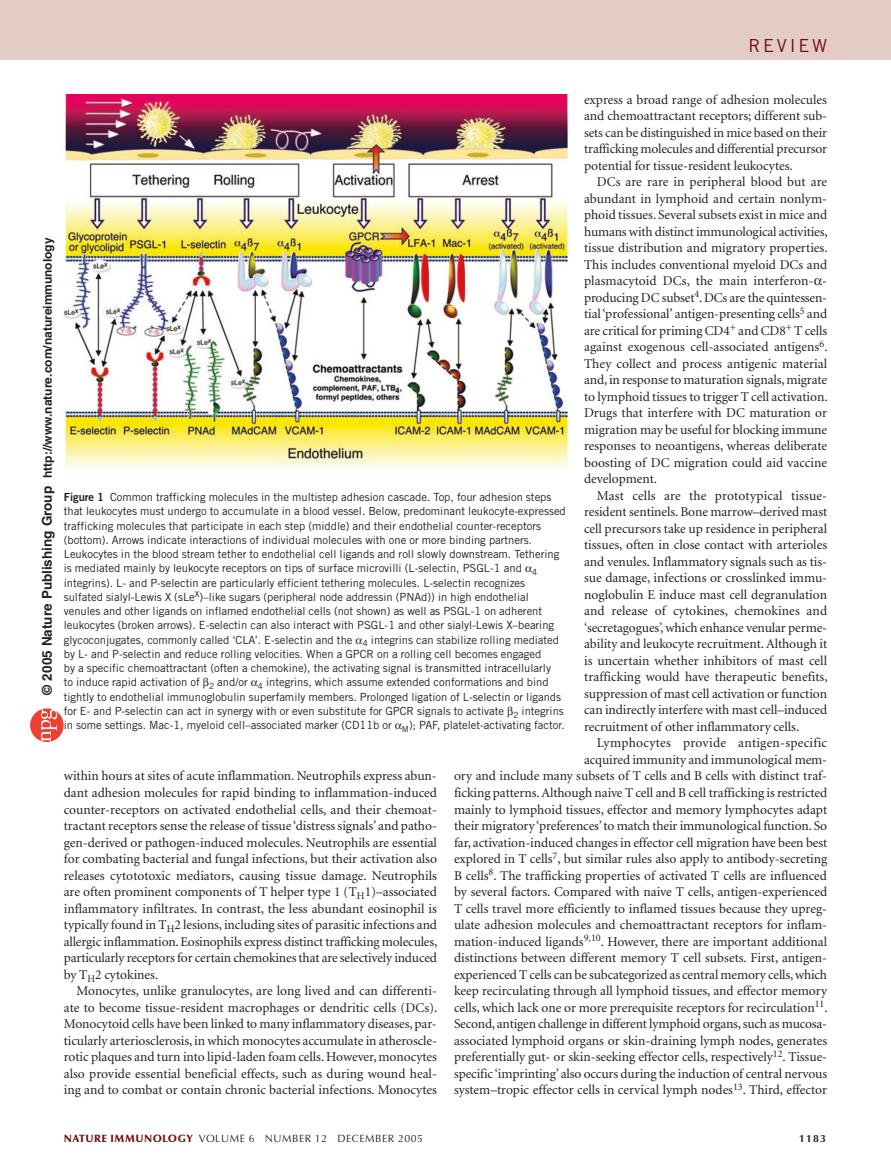
<style>
.page{position:relative;width:891px;height:1175px;background:#fff}
.page>*{position:absolute;margin:0;border:0;box-sizing:border-box;transform-origin:0 0}
.t1{font:18px "Trade Gothic";letter-spacing:.15em;color:#710e15}
.t2{font:13.5px/16.5px "Minion";color:#231f20;text-align:justify}
.t3{font:700 12px "Helvetica";color:#231f1f}
.t4{font:11.25px/14.2px "Trade Gothic";letter-spacing:-.005em;color:#231f20}
.t5{font:10.5px "Optima";letter-spacing:.05em;color:#231f20}
.t6{font:700 10.5px "Optima";color:#231f20}
.s1{font-size:13.5px}
.s2{font-family:"Trade Gothic Bold Two"}
.s3{font-weight:900;color:#710e15}
</style>
<div class="page">
<div style="left:0;top:0;width:891px;height:60px;background:#e3ccc4"></div>
<img style="left:64px;top:95px;width:503px;height:374px">
<svg style="left:30px;top:708px;width:34px;height:34px"></svg>
<h1 class="t1" style="left:749px;top:39px;width:80px">REVIEW</h1>
<p class="t3" style="left:40px;top:694px;width:458px;rotate:-90deg"><span class="s1">© 2005 Nature Publishing Group</span> http://www.nature.com/natureimmunology</p>
<p class="t2" style="left:584px;top:92px;width:245px">express a broad range of adhesion molecules and chemoattractant receptors; different sub&shy;sets can be distinguished in mice based on their trafficking molecules and differential precursor potential for tissue-resident leukocytes.</p>
<p class="t2" style="left:584px;top:175px;width:245px;text-indent:13px">DCs are rare in peripheral blood but are abundant in lymphoid and certain nonlym&shy;phoid tissues. Several subsets exist in mice and humans with distinct immunological activities, tissue distribution and migratory properties.<br>This includes conventional myeloid DCs and plasmacytoid DCs, the main interferon- - producing DC subset<sup>4</sup>. DCs are the quintessen&shy;tial ‘professional’ antigen-presenting cells<sup>5</sup> and are critical for priming CD4<sup>+</sup> and CD8<sup>+</sup> T cells against exogenous cell-associated antigens<sup>6</sup>.<br>They collect and process antigenic material and, in response to maturation signals, migrate to lymphoid tissues to trigger T cell activation.<br>Drugs that interfere with DC maturation or migration may be useful for blocking immune responses to neoantigens, whereas deliberate boosting of DC migration could aid vaccine development.</p>
<p class="t2" style="left:584px;top:488px;width:245px;text-indent:13px">Mast cells are the prototypical tissue&shy;resident sentinels. Bone marrow–derived mast cell precursors take up residence in peripheral tissues, often in close contact with arterioles and venules. Inflammatory signals such as tis&shy;sue damage, infections or crosslinked immu&shy;noglobulin E induce mast cell degranulation and release of cytokines, chemokines and ‘secretagogues’, which enhance venular perme&shy;ability and leukocyte recruitment. Although it is uncertain whether inhibitors of mast cell trafficking would have therapeutic benefits, suppression of mast cell activation or function can indirectly interfere with mast cell–induced recruitment of other inflammatory cells.</p>
<p class="t2" style="left:454px;top:736px;width:375px;text-align:right">Lymphocytes provide antigen-specific<br>acquired immunity and immunological mem-<br>ory and include many subsets of T cells and B cells with distinct traf&shy;ficking patterns. Although naive T cell and B cell trafficking is restricted mainly to lymphoid tissues, effector and memory lymphocytes adapt their migratory ‘preferences’ to match their immunological function. So far, activation-induced changes in effector cell migration have been best explored in T cells<sup>7</sup>, but similar rules also apply to antibody-secreting B cells<sup>8</sup>. The trafficking properties of activated T cells are influenced by several factors. Compared with naive T cells, antigen-experienced T cells travel more efficiently to inflamed tissues because they upreg&shy;ulate adhesion molecules and chemoattractant receptors for inflam&shy;mation-induced ligands<sup>9,10</sup>. However, there are important additional distinctions between different memory T cell subsets. First, antigen&shy;experienced T cells can be subcategorized as central memory cells, which keep recirculating through all lymphoid tissues, and effector memory cells, which lack one or more prerequisite receptors for recirculation<sup>11</sup>.<br>Second, antigen challenge in different lymphoid organs, such as mucosa&shy;associated lymphoid organs or skin-draining lymph nodes, generates preferentially gut- or skin-seeking effector cells, respectively<sup>12</sup>. Tissue&shy;specific ‘imprinting’ also occurs during the induction of central nervous system–tropic effector cells in cervical lymph nodes<sup>13</sup>. Third, effector</p>
<p class="t4" style="left:64px;top:491px;width:504px"><span class="s2">Figure 1</span> Common trafficking molecules in the multistep adhesion cascade. Top, four adhesion steps that leukocytes must undergo to accumulate in a blood vessel. Below, predominant leukocyte-expressed trafficking molecules that participate in each step (middle) and their endothelial counter-receptors (bottom). Arrows indicate interactions of individual molecules with one or more binding partners.<br>Leukocytes in the blood stream tether to endothelial cell ligands and roll slowly downstream. Tethering is mediated mainly by leukocyte receptors on tips of surface microvilli (L-selectin, PSGL-1 and <sub>4 </sub>integrins). L- and P-selectin are particularly efficient tethering molecules. L-selectin recognizes sulfated sialyl-Lewis X (sLe<sup>X</sup>)–like sugars (peripheral node addressin (PNAd)) in high endothelial venules and other ligands on inflamed endothelial cells (not shown) as well as PSGL-1 on adherent leukocytes (broken arrows). E-selectin can also interact with PSGL-1 and other sialyl-Lewis X–bearing glycoconjugates, commonly called ‘CLA’. E-selectin and the <sub>4</sub> integrins can stabilize rolling mediated by L- and P-selectin and reduce rolling velocities. When a GPCR on a rolling cell becomes engaged<br>by a specific chemoattractant (often a chemokine), the activating signal is transmitted intracellularly<br>to induce rapid activation of <sub>2</sub> and/or <sub>4</sub> integrins, which assume extended conformations and bind tightly to endothelial immunoglobulin superfamily members. Prolonged ligation of L-selectin or ligands for E- and P-selectin can act in synergy with or even substitute for GPCR signals to activate <sub>2</sub> integrins in some settings. Mac-1, myeloid cell–associated marker (CD11b or <sub>M</sub>); PAF, platelet-activating factor.</p>
<p class="t2" style="left:64px;top:769px;width:375px">within hours at sites of acute inflammation. Neutrophils express abun&shy;dant adhesion molecules for rapid binding to inflammation-induced counter-receptors on activated endothelial cells, and their chemoat&shy;tractant receptors sense the release of tissue ‘distress signals’ and patho&shy;gen-derived or pathogen-induced molecules. Neutrophils are essential for combating bacterial and fungal infections, but their activation also releases cytototoxic mediators, causing tissue damage. Neutrophils are often prominent components of T helper type 1 (T<sub>H</sub>1)–associated inflammatory infiltrates. In contrast, the less abundant eosinophil is typically found in T<sub>H</sub>2 lesions, including sites of parasitic infections and allergic inflammation. Eosinophils express distinct trafficking molecules, particularly receptors for certain chemokines that are selectively induced by T<sub>H</sub>2 cytokines.</p>
<p class="t2" style="left:64px;top:983px;width:375px;text-indent:13px">Monocytes, unlike granulocytes, are long lived and can differenti&shy;ate to become tissue-resident macrophages or dendritic cells (DCs).<br>Monocytoid cells have been linked to many inflammatory diseases, par&shy;ticularly arteriosclerosis, in which monocytes accumulate in atheroscle&shy;rotic plaques and turn into lipid-laden foam cells. However, monocytes also provide essential beneficial effects, such as during wound heal&shy;ing and to combat or contain chronic bacterial infections. Monocytes</p>
<p class="t5" style="left:64px;top:1133px;width:361px"><span class="s3">NATURE IMMUNOLOGY</span> VOLUME 6 NUMBER 12 DECEMBER 2005</p>
<p class="t6" style="left:799px;top:1133px;width:28px">1183</p>
</div>
